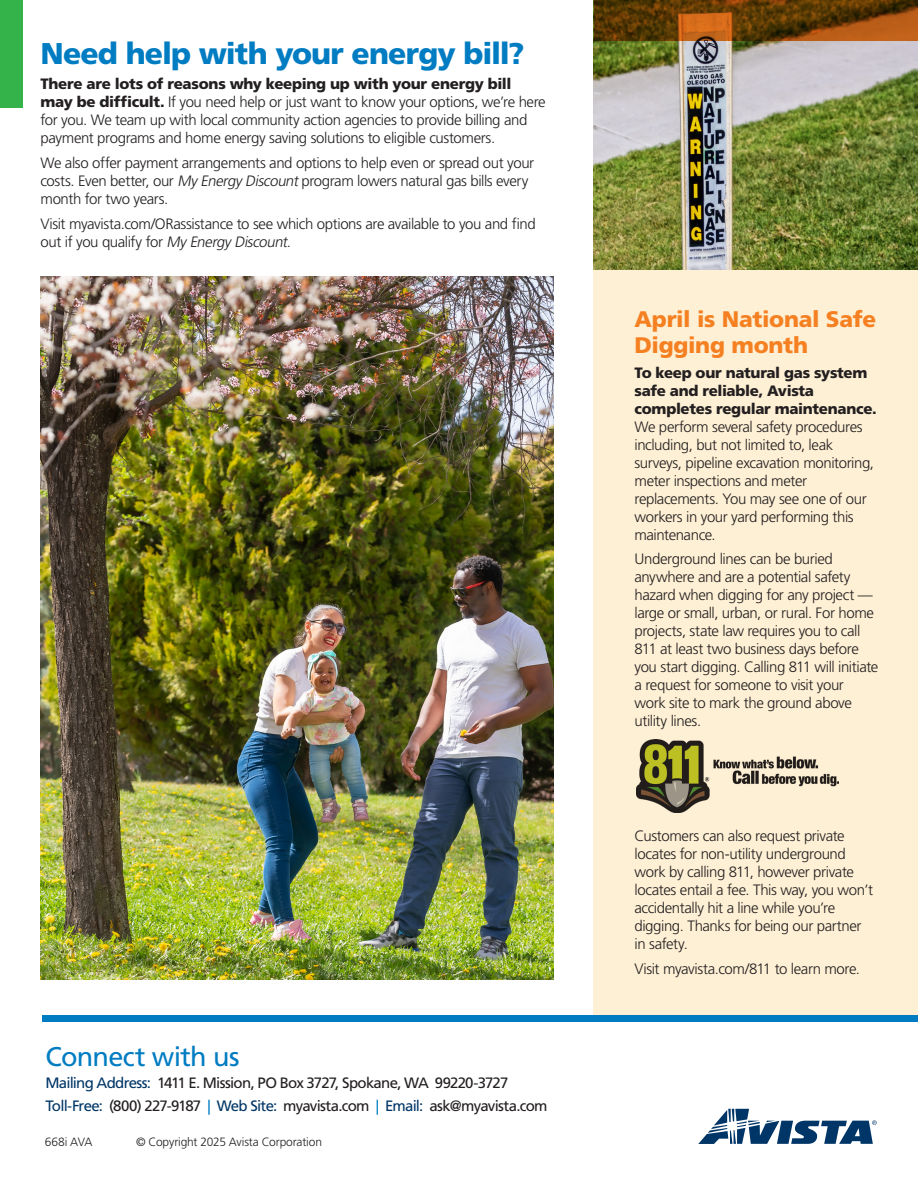
<style>
.page{position:relative;width:918px;height:1188px;background:#fff}
.page>*{position:absolute;margin:0;border:0;box-sizing:border-box;transform-origin:0 0}
.Body_newsletter{font:900 30px "Frutiger LT Std";letter-spacing:-.03em;color:#007cc2}
.Headline{font:27px "Frutiger LT Std";letter-spacing:-.025em;color:#007cc2}
.Body_newsletter-2{font:900 22.5px/25.5px "Frutiger LT Std";letter-spacing:-.015em;color:#f58021}
.Body_newsletter-3{font:300 15px/18px "Frutiger LT Std";letter-spacing:-.03em;color:#231f20}
.Headline-2{font:15px "Frutiger LT Std";letter-spacing:-.05em;color:#231f20}
.Headline-3{font:300 12px "Frutiger LT Std";letter-spacing:-.015em;color:#231f20}
.s1{font-weight:900}
.s2{font-style:italic}
.s3{color:#003667}
.s4{color:#007cc2}
</style>
<div class="page">
<div style="left:594px;top:0;width:324px;height:1017px;background:#fef0d5"></div>
<div style="left:0;top:0;width:23px;height:107px;background:#33b34a"></div>
<div style="left:42px;top:1015px;width:876px;height:6px;background:#007cc2"></div>
<svg style="left:698px;top:1109px;width:179px;height:35px"></svg>
<img style="left:594px;top:40px;width:324px;height:230px">
<svg style="left:594px;top:0;width:324px;height:40px;background:#734109"></svg>
<img style="left:637px;top:739px;width:202px;height:73px">
<img style="left:40px;top:276px;width:514px;height:704px">
<p class="Body_newsletter" style="left:40px;top:36px;width:486px">Need help with your energy bill?</p>
<p class="Body_newsletter-3" style="left:40px;top:75px;width:507px"><span class="s1">There are lots of reasons why keeping up with your energy bill may be difficult.</span> If you need help or just want to know your options, we’re here for you. We team up with local community action agencies to provide billing and payment programs and home energy saving solutions to eligible customers.</p>
<p class="Body_newsletter-3" style="left:40px;top:154px;width:495px">We also offer payment arrangements and options to help even or spread out your costs. Even better, our <span class="s2">MyEnergyDiscount</span>program lowers natural gas bills every month for two years.</p>
<p class="Body_newsletter-3" style="left:40px;top:215px;width:497px">Visit myavista.com/ORassistance to see which options are available to you and find o u t i f yo u q u a l i fy fo r <span class="s2">MyEnergyDiscount</span>.</p>
<p class="Headline" style="left:45px;top:1040px;width:196px">Connect with us</p>
<p class="Headline-2" style="left:45px;top:1074px;width:465px"><span class="s3">Mailing Address:</span> 1411 E. Mission, PO Box 3727, Spokane, WA 99220-3727</p>
<p class="Headline-2" style="left:45px;top:1097px;width:504px"><span class="s3">Toll-Free:</span> (800) 227-9187 <span class="s4">|</span> <span class="s3">Web Site:</span> myavista.com <span class="s4">|</span> <span class="s3">Email:</span> ask@myavista.com</p>
<p class="Headline-3" style="left:45px;top:1135px;width:49px">668i AVA</p>
<p class="Headline-3" style="left:136px;top:1135px;width:187px">© Copyright 2025 Avista Corporation</p>
<p class="Body_newsletter-2" style="left:634px;top:307px;width:243px">April is National Safe<br>Digging month</p>
<p class="Body_newsletter-3" style="left:634px;top:364px;width:244px"><span class="s1">To keep our natural gas system safe and reliable, Avista completes regular maintenance.<br></span>We perform several safety procedures including, but not limited to, leak surveys, pipeline excavation monitoring, meter inspections and meter replacements. You may see one of our workers in your yard performing this maintenance.</p>
<p class="Body_newsletter-3" style="left:634px;top:550px;width:245px">Underground lines can be buried anywhere and are a potential safety hazard when digging for any project — large or small, urban, or rural. For home projects, state law requires you to call 811 at least two business days before you start digging. Calling 811 will initiate a request for someone to visit your work site to mark the ground above utility lines.</p>
<p class="Body_newsletter-3" style="left:634px;top:827px;width:240px">Customers can also request private locates for non-utility underground work by calling 811, however private locates entail a fee. This way, you won’t accidentally hit a line while you’re digging. Thanks for being our partner in safety.</p>
<p class="Body_newsletter-3" style="left:634px;top:960px;width:227px">Visit myavista.com/811 to learn more.</p>
</div>
